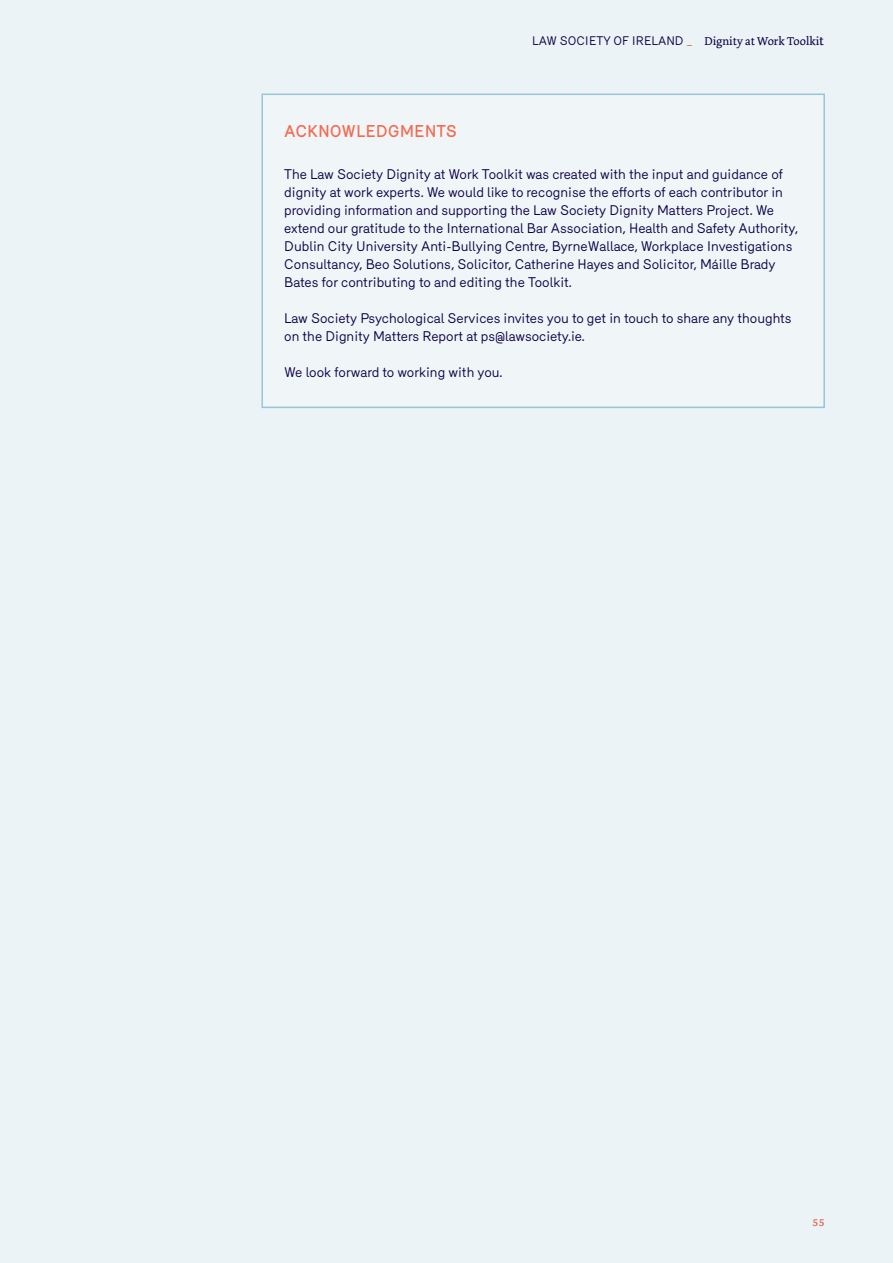
<style>
.page{position:relative;width:893px;height:1263px;background:#ecf3f6}
.page>*{position:absolute;margin:0;border:0;box-sizing:border-box;transform-origin:0 0}
.t1{font:500 16.5px "Merkury";color:#f36c52}
.t2{font:13.5px/18px "Merkury";color:#0e0048}
.t3{font:13.5px "Dolly Pro Regular Small Caps";color:#f36c52}
.t4{font:12px "Merkury";color:#0e0048}
.s1{color:#f36c52}
.s2{font-family:"Dolly Pro"}
.s3{font-family:"Dolly Pro";font-size:13.5px}
</style>
<div class="page">
<div style="left:262px;top:94px;width:562px;height:313px;background:#f0f6f8"></div>
<div style="left:261px;top:94px;width:564px;height:314px;border:2px solid #97c6d5"></div>
<p class="t4" style="left:532px;top:32px;width:293px">LAW SOCIETY OF IRELAND <span class="s1">_</span> <span class="s2">Dignity at Work Toolki</span><span class="s3">t</span></p>
<p class="t1" style="left:284px;top:119px;width:174px">ACKNOWLEDGMENTS</p>
<p class="t2" style="left:284px;top:164px;width:515px">The Law Society Dignity at Work Toolkit was created with the input and guidance of dignity at work experts. We would like to recognise the efforts of each contributor in providing information and supporting the Law Society Dignity Matters Project. We extend our gratitude to the International Bar Association, Health and Safety Authority, Dublin City University Anti-Bullying Centre, ByrneWallace, Workplace Investigations Consultancy, Beo Solutions, Solicitor, Catherine Hayes and Solicitor, Máille Brady Bates for contributing to and editing the Toolkit.</p>
<p class="t2" style="left:284px;top:308px;width:509px">Law Society Psychological Services invites you to get in touch to share any thoughts on the Dignity Matters Report at ps@lawsociety.ie.</p>
<p class="t2" style="left:284px;top:362px;width:220px">We look forward to working with you.</p>
<p class="t3" style="left:812px;top:1213px;width:14px">55</p>
</div>
